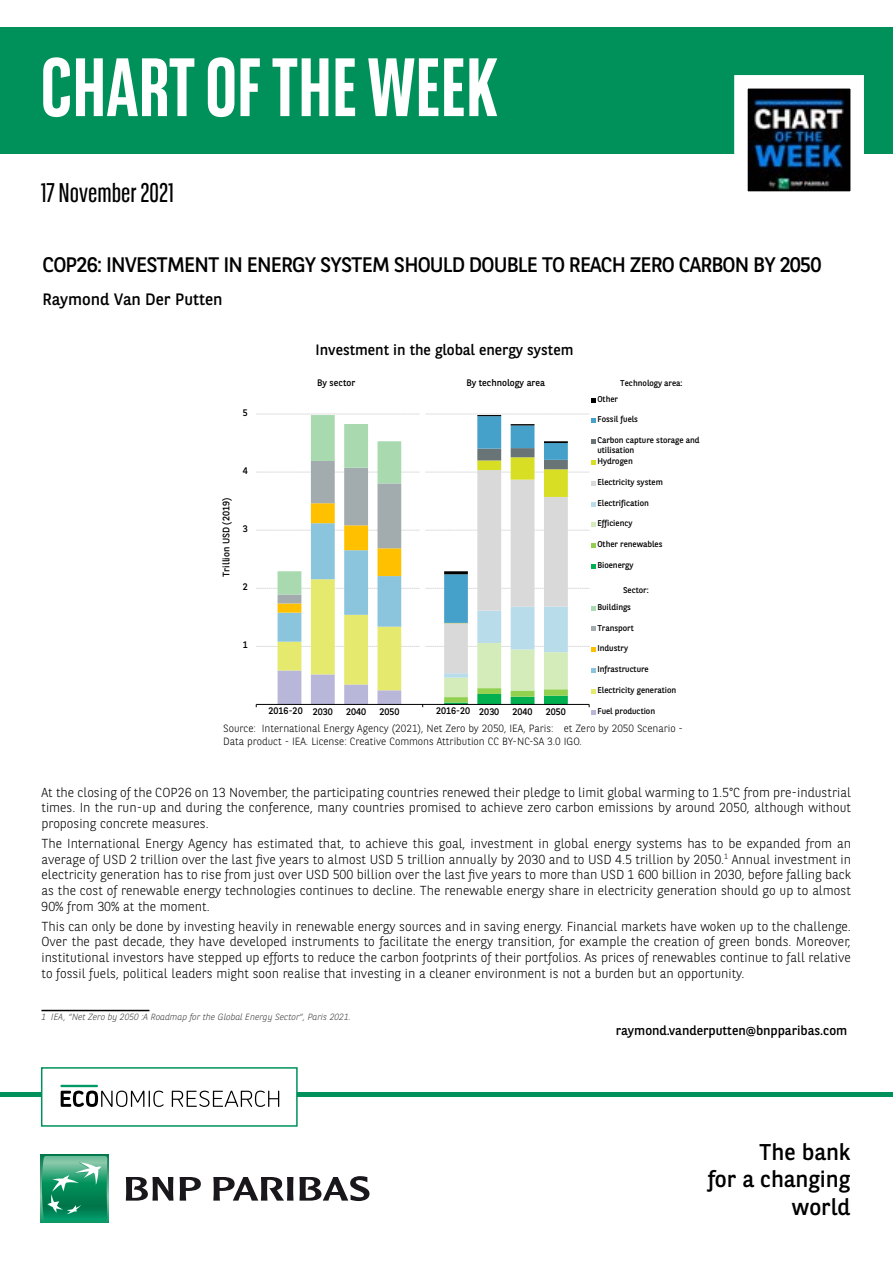
<style>
.page{position:relative;width:893px;height:1263px;background:#fff}
.page>*{position:absolute;margin:0;border:0;box-sizing:border-box;transform-origin:0 0}
.t1{font:700 82.5px "BNPP Sans Condensed";color:#fff}
.t2{font:27px "BNPP Sans Condensed";color:#000}
.t3{font:22.8px/27.3px "BNPP Sans";color:#000;text-align:right}
.t4{font:21px "BNPP Sans";letter-spacing:-.04em;color:#000}
.t5{font:16.5px "BNPP Sans";color:#000}
.t6{font:15px "BNPP Sans";color:#000}
.t7{font:300 13.05px/15.6px "BNPP Sans";color:#000;text-align:justify}
.t8{font:13.05px "BNPP Sans";color:#000}
.t9{font:300 10.5px/12.6px "BNPP Sans";color:#000}
.t10{font:9.45px "BNPP Sans";color:#000}
.t11{font:italic 300 9px "BNPP Sans";color:#3c3c3b}
.t12{font:8.4px/10.4px "BNPP Sans";color:#000}
</style>
<div class="page">
<div style="left:1px;top:27px;width:892px;height:127px;background:#00915b"></div>
<hr style="left:0;top:1093px;width:893px;height:4px;background:#00915b">
<svg style="left:41px;top:1155px;width:68px;height:68px"></svg>
<svg style="left:42px;top:1156px;width:65px;height:64px;background:#35a178"></svg>
<svg style="left:126px;top:1177px;width:47px;height:23px"></svg>
<svg style="left:180px;top:1177px;width:21px;height:23px"></svg>
<svg style="left:213px;top:1176px;width:156px;height:25px"></svg>
<svg style="left:734px;top:75px;width:130px;height:117px;background:#606c78"></svg>
<div style="left:41px;top:1067px;width:257px;height:60px;background:#fff;border:2px solid #00915b"></div>
<svg style="left:172px;top:1090px;width:107px;height:17px"></svg>
<svg style="left:60px;top:1085px;width:104px;height:22px"></svg>
<hr style="left:41px;top:1010px;width:108px;height:1px;background:#000">
<svg style="left:591px;top:398px;width:4px;height:4px"></svg>
<svg style="left:256px;top:414px;width:339px;height:300px"></svg>
<h1 class="t1" style="left:41px;top:39px;width:459px">CHART OF THE WEEK</h1>
<h2 class="t2" style="left:41px;top:175px;width:135px">17 November 2021</h2>
<h3 class="t4" style="left:42px;top:250px;width:781px">COP26: INVESTMENT IN ENERGY SYSTEM SHOULD DOUBLE TO REACH ZERO CARBON BY 2050</h3>
<p class="t5" style="left:42px;top:288px;width:182px">Raymond Van Der Putten</p>
<p class="t6" style="left:316px;top:339px;width:259px">Investment in the global energy system</p>
<p class="t10" style="left:243px;top:406px;width:7px">5</p>
<p class="t10" style="left:220px;top:577px;width:80px;rotate:-90deg">Trillion USD (2019)</p>
<p class="t10" style="left:243px;top:464px;width:7px">4</p>
<p class="t10" style="left:243px;top:522px;width:7px">3</p>
<p class="t10" style="left:243px;top:580px;width:7px">2</p>
<p class="t10" style="left:243px;top:638px;width:7px">1</p>
<p class="t10" style="left:317px;top:376px;width:40px">By sector</p>
<p class="t10" style="left:466px;top:376px;width:80px">By technology area</p>
<p class="t10" style="left:268px;top:704px;width:36px">2016-20</p>
<p class="t10" style="left:436px;top:704px;width:36px">2016-20</p>
<p class="t10" style="left:313px;top:705px;width:22px">2030</p>
<p class="t10" style="left:346px;top:705px;width:22px">2040</p>
<p class="t10" style="left:379px;top:705px;width:22px">2050</p>
<p class="t10" style="left:479px;top:705px;width:22px">2030</p>
<p class="t10" style="left:513px;top:705px;width:22px">2040</p>
<p class="t10" style="left:546px;top:705px;width:22px">2050</p>
<p class="t12" style="left:620px;top:378px;width:64px">Technology area:</p>
<p class="t12" style="left:597px;top:393px;width:22px">Other</p>
<p class="t12" style="left:597px;top:414px;width:42px">Fossil fuels</p>
<p class="t12" style="left:597px;top:435px;width:104px">Carbon capture storage and utilisation<br>Hydrogen</p>
<p class="t12" style="left:597px;top:476px;width:67px">Electricity system</p>
<p class="t12" style="left:597px;top:497px;width:53px">Electrification</p>
<p class="t12" style="left:597px;top:518px;width:37px">Efficiency</p>
<p class="t12" style="left:597px;top:539px;width:67px">Other renewables</p>
<p class="t12" style="left:597px;top:560px;width:38px">Bioenergy</p>
<p class="t12" style="left:597px;top:601px;width:35px">Buildings</p>
<p class="t12" style="left:597px;top:622px;width:38px">Transport</p>
<p class="t12" style="left:597px;top:643px;width:32px">Industry</p>
<p class="t12" style="left:597px;top:664px;width:53px">Infrastructure</p>
<p class="t12" style="left:597px;top:684px;width:80px">Electricity generation</p>
<p class="t12" style="left:597px;top:705px;width:59px">Fuel production</p>
<p class="t12" style="left:623px;top:585px;width:27px">Sector:</p>
<p class="t9" style="left:223px;top:722px;width:461px">Source: International Energy Agency (2021), Net Zero by 2050, IEA, Paris: Net Zero by 2050 Scenario -<br>Data product - IEA. License: Creative Commons Attribution CC BY-NC-SA 3.0 IGO.</p>
<p class="t7" style="left:41px;top:784px;width:811px">At the closing of the COP26 on 13 November, the participating countries renewed their pledge to limit global warming to 1.5°C from pre-industrial times. In the run-up and during the conference, many countries promised to achieve zero carbon emissions by around 2050, although without proposing concrete measures.</p>
<p class="t7" style="left:41px;top:835px;width:811px">The International Energy Agency has estimated that, to achieve this goal, investment in global energy systems has to be expanded from an average of USD 2 trillion over the last five years to almost USD 5 trillion annually by 2030 and to USD 4.5 trillion by 2050.<sup>1</sup> Annual investment in electricity generation has to rise from just over USD 500 billion over the last five years to more than USD 1 600 billion in 2030, before falling back as the cost of renewable energy technologies continues to decline. The renewable energy share in electricity generation should go up to almost 90% from 30% at the moment.</p>
<p class="t7" style="left:41px;top:917px;width:811px">This can only be done by investing heavily in renewable energy sources and in saving energy. Financial markets have woken up to the challenge.<br>Over the past decade, they have developed instruments to facilitate the energy transition, for example the creation of green bonds. Moreover, institutional investors have stepped up efforts to reduce the carbon footprints of their portfolios. As prices of renewables continue to fall relative to fossil fuels, political leaders might soon realise that investing in a cleaner environment is not a burden but an opportunity.</p>
<p class="t11" style="left:41px;top:1010px;width:311px">1 IEA, “Net Zero by 2050 :A Roadmap for the Global Energy Sector”, Paris 2021.</p>
<p class="t8" style="left:616px;top:1021px;width:233px">raymond.vanderputten@bnpparibas.com</p>
<h3 class="t3" style="left:708px;top:1137px;width:144px">The bank<br>for a changing world</h3>
</div>
